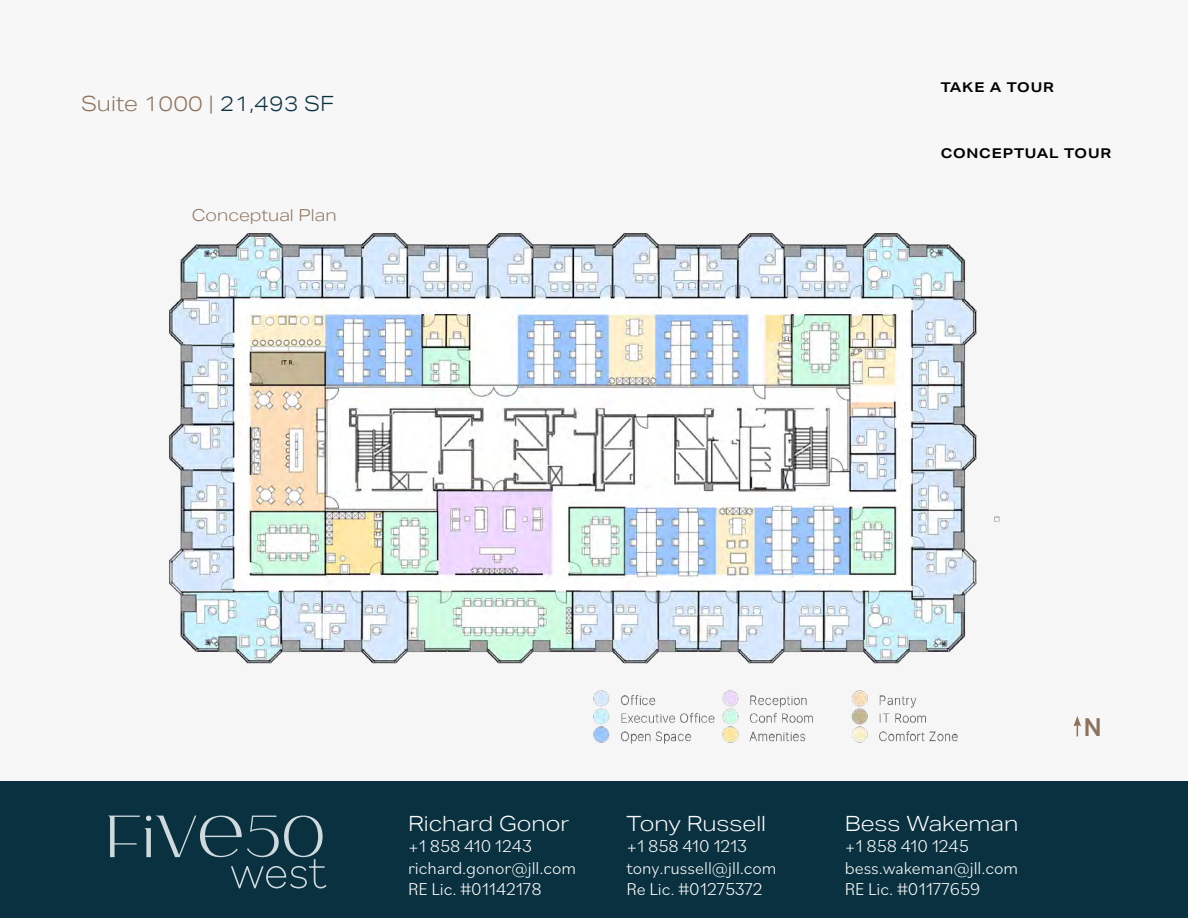
<style>
.page{position:relative;width:1188px;height:918px;background:#f7f7f7}
.page>*{position:absolute;margin:0;border:0;box-sizing:border-box;transform-origin:0 0}
.t1{font:500 27px "Bilo";color:#8c735d}
.t2{font:300 21px "Aktiv Grotesk Ex";color:#fff}
.t3{font:300 21px "Aktiv Grotesk Ex";color:#8c735d}
.t4{font:300 18px/21.6px "Bilo";color:#fff}
.t5{font:300 16.5px "Aktiv Grotesk Ex";color:#8c735d}
.t6{font:700 13.5px "Aktiv Grotesk Ex";letter-spacing:.06em;color:#000}
.s1{color:#0a3140}
</style>
<div class="page">
<div style="left:0;top:781px;width:1188px;height:137px;background:#0a3140"></div>
<svg style="left:108px;top:815px;width:219px;height:73px"></svg>
<svg style="left:1074px;top:716px;width:7px;height:20px"></svg>
<img style="left:169px;top:233px;width:831px;height:431px">
<img style="left:593px;top:690px;width:365px;height:54px">
<p class="t3" style="left:81px;top:91px;width:255px">Suite 1000 | <span class="s1">21,493 SF</span></p>
<p class="t5" style="left:192px;top:205px;width:146px">Conceptual Plan</p>
<p class="t6" style="left:941px;top:79px;width:115px">TAKE A TOUR</p>
<p class="t6" style="left:941px;top:145px;width:172px">CONCEPTUAL TOUR</p>
<p class="t2" style="left:408px;top:811px;width:163px">Richard Gonor</p>
<p class="t4" style="left:408px;top:834px;width:170px">+1 858 410 1243 richard.gonor@jll.com<br>RE Lic. #01142178</p>
<p class="t2" style="left:626px;top:811px;width:141px">Tony Russell</p>
<p class="t4" style="left:626px;top:834px;width:152px">+1 858 410 1213 tony.russell@jll.com<br>Re Lic. #01275372</p>
<p class="t2" style="left:845px;top:811px;width:175px">Bess Wakeman</p>
<p class="t4" style="left:845px;top:834px;width:175px">+1 858 410 1245 bess.wakeman@jll.com<br>RE Lic. #01177659</p>
<h1 class="t1" style="left:1083px;top:709px;width:20px">N</h1>
</div>
